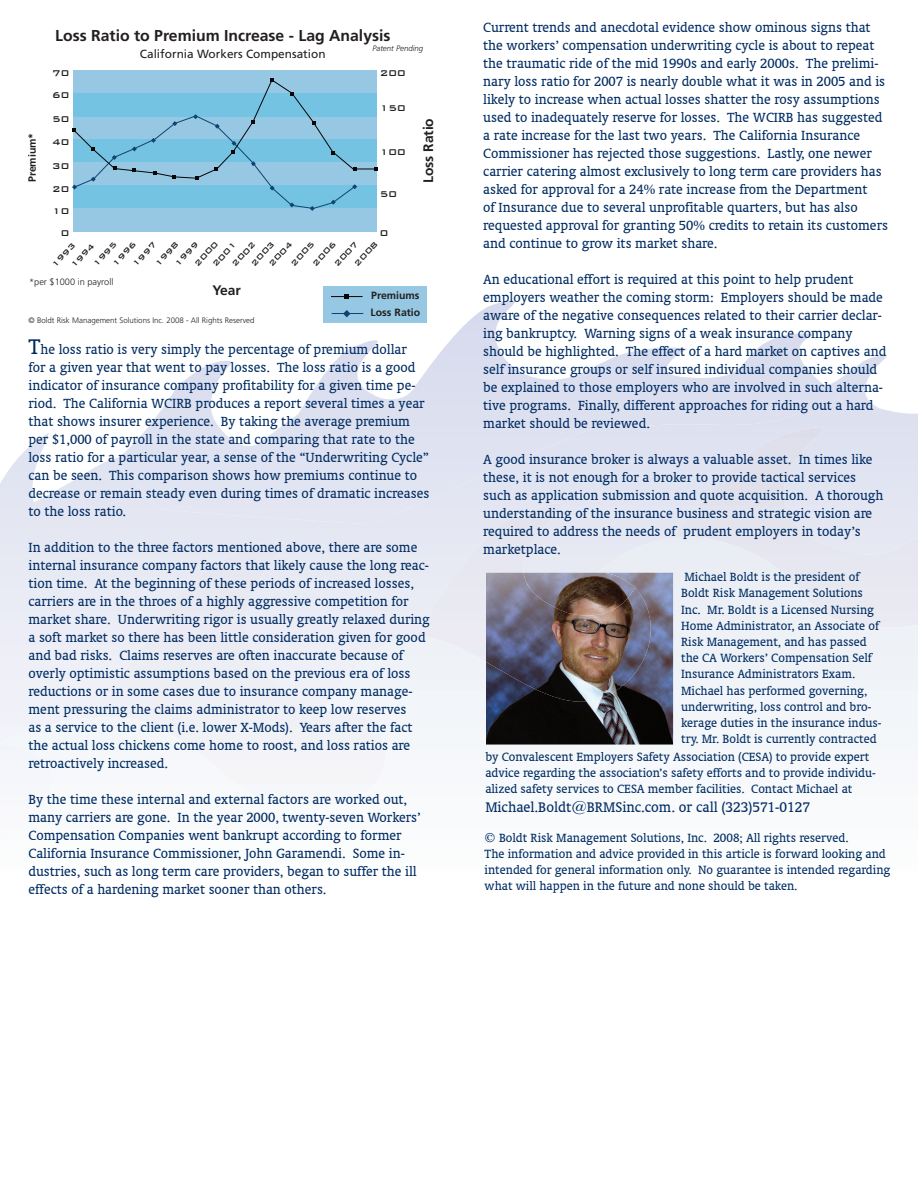
<style>
.page{position:relative;width:918px;height:1188px;background:#fff}
.page>*{position:absolute;margin:0;border:0;box-sizing:border-box;transform-origin:0 0}
.t1{font:15.75px "Oranda BT";color:#002c62}
.t2{font:700 15.75px "Frutiger LT Std";color:#231f20}
.t3{font:15px/18px "Oranda BT";color:#002c62}
.t4{font:700 13.8px "Frutiger LT Std";color:#231f20}
.t5{font:13.5px/16.2px "Oranda BT";color:#002c62}
.t6{font:11.85px "Frutiger LT Std";color:#231f20}
.t7{font:500 11.25px/23px "Bank Gothic";color:#231f20}
.t8{font:700 10.5px/17.1px "Frutiger LT Std";color:#231f20}
.t9{font:500 9.9px/15.1px "Bank Gothic";color:#231f20}
.t10{font:300 9.15px "Frutiger LT Std";color:#231f20}
.t11{font:300 7.95px "Frutiger LT Std";color:#231f20}
.t12{font:italic 300 7.95px "Frutiger LT Std";color:#231f20}
.s1{font-size:24px}
</style>
<div class="page">
<svg style="left:0;top:356px;width:918px;height:181px"></svg>
<svg style="left:115px;top:300px;width:729px;height:128px"></svg>
<div style="left:79px;top:428px;width:839px;height:109px;background:#e1e4f1"></div>
<svg style="left:0;top:537px;width:918px;height:224px"></svg>
<div style="left:73px;top:70px;width:303px;height:23px;background:#96c8e3"></div>
<div style="left:73px;top:208px;width:303px;height:24px;background:#96c8e3"></div>
<svg style="left:72px;top:78px;width:306px;height:133px;background:#81c1dd"></svg>
<div style="left:323px;top:286px;width:104px;height:37px;background:#96c8e3"></div>
<svg style="left:344px;top:294px;width:5px;height:5px"></svg>
<hr style="left:331px;top:296px;width:32px;height:1px;background:#040605">
<hr style="left:332px;top:313px;width:31px;height:1px;background:#104371">
<svg style="left:343px;top:310px;width:7px;height:7px"></svg>
<img style="left:486px;top:573px;width:130px;height:86px">
<img style="left:616px;top:616px;width:10px;height:43px">
<img style="left:603px;top:573px;width:57px;height:43px">
<img style="left:626px;top:616px;width:34px;height:86px">
<img style="left:486px;top:659px;width:140px;height:43px">
<p class="t8" style="left:24px;top:182px;width:51px;rotate:-90deg">Premium*</p>
<p class="t2" style="left:55px;top:27px;width:337px">Loss Ratio to Premium Increase - Lag Analysis</p>
<p class="t6" style="left:140px;top:47px;width:187px">California Workers Compensation</p>
<p class="t12" style="left:372px;top:45px;width:52px">Patent Pending</p>
<p class="t7" style="left:52px;top:61px;width:19px;line-height:22.4px">70<br>60</p>
<p class="t7" style="left:52px;top:107px;width:19px;text-align:right">50<br>40<br>30<br>20<br>10<br>0</p>
<p class="t7" style="left:380px;top:62px;width:27px">200</p>
<p class="t7" style="left:380px;top:96px;width:27px">150</p>
<p class="t7" style="left:380px;top:140px;width:27px">100</p>
<p class="t7" style="left:380px;top:183px;width:19px">50</p>
<p class="t7" style="left:380px;top:221px;width:10px">0</p>
<p class="t9" style="left:265px;top:260px;width:32px;rotate:-47deg">2004</p>
<p class="t9" style="left:287px;top:259px;width:32px;rotate:-47deg">2005</p>
<p class="t9" style="left:308px;top:259px;width:32px;rotate:-47deg">2006</p>
<p class="t9" style="left:330px;top:260px;width:32px;rotate:-47deg">2007</p>
<p class="t9" style="left:117px;top:250px;width:32px;text-indent:-13px;rotate:-47deg">1996<br>1997</p>
<p class="t9" style="left:151px;top:260px;width:32px;rotate:-47deg">1998</p>
<p class="t9" style="left:190px;top:259px;width:32px;rotate:-47deg">2000</p>
<p class="t9" style="left:350px;top:259px;width:32px;rotate:-47deg">2008</p>
<p class="t9" style="left:247px;top:259px;width:32px;rotate:-47deg">2003</p>
<p class="t9" style="left:67px;top:261px;width:32px;rotate:-47deg">1994</p>
<p class="t9" style="left:89px;top:260px;width:32px;rotate:-47deg">1995</p>
<p class="t9" style="left:170px;top:260px;width:32px;rotate:-47deg">1999</p>
<p class="t9" style="left:228px;top:260px;width:32px;rotate:-47deg">2002</p>
<p class="t9" style="left:48px;top:261px;width:32px;rotate:-47deg">1993</p>
<p class="t9" style="left:208px;top:260px;width:32px;rotate:-47deg">2001</p>
<p class="t4" style="left:420px;top:183px;width:67px;rotate:-90deg">Loss Ratio</p>
<p class="t10" style="left:29px;top:278px;width:86px">*per $1000 in payroll</p>
<p class="t11" style="left:29px;top:317px;width:228px">© Boldt Risk Management Solutions Inc. 2008 - All Rights Reserved</p>
<p class="t4" style="left:212px;top:282px;width:30px">Year</p>
<p class="t8" style="left:371px;top:287px;width:51px">Premiums<br>Loss Ratio</p>
<p class="t3" style="left:28px;top:340px;width:402px"><span class="s1">T</span>he loss ratio is very simply the percentage of premium dollar<br>for a given year that went to pay losses. The loss ratio is a good indicator of insurance company profitability for a given time pe&shy;riod. The California WCIRB produces a report several times a year that shows insurer experience. By taking the average premium per $1,000 of payroll in the state and comparing that rate to the loss ratio for a particular year, a sense of the “Underwriting Cycle” can be seen. This comparison shows how premiums continue to decrease or remain steady even during times of dramatic increases to the loss ratio.</p>
<p class="t3" style="left:28px;top:538px;width:403px">In addition to the three factors mentioned above, there are some internal insurance company factors that likely cause the long reac&shy;tion time. At the beginning of these periods of increased losses, carriers are in the throes of a highly aggressive competition for market share. Underwriting rigor is usually greatly relaxed during a soft market so there has been little consideration given for good and bad risks. Claims reserves are often inaccurate because of overly optimistic assumptions based on the previous era of loss reductions or in some cases due to insurance company manage&shy;ment pressuring the claims administrator to keep low reserves<br>as a service to the client (i.e. lower X-Mods). Years after the fact the actual loss chickens come home to roost, and loss ratios are retroactively increased.</p>
<p class="t3" style="left:28px;top:790px;width:394px">By the time these internal and external factors are worked out, many carriers are gone. In the year 2000, twenty-seven Workers’ Compensation Companies went bankrupt according to former California Insurance Commissioner, John Garamendi. Some in&shy;dustries, such as long term care providers, began to suffer the ill effects of a hardening market sooner than others.</p>
<p class="t3" style="left:483px;top:18px;width:406px">Current trends and anecdotal evidence show ominous signs that the workers’ compensation underwriting cycle is about to repeat the traumatic ride of the mid 1990s and early 2000s. The prelimi&shy;nary loss ratio for 2007 is nearly double what it was in 2005 and is likely to increase when actual losses shatter the rosy assumptions used to inadequately reserve for losses. The WCIRB has suggested a rate increase for the last two years. The California Insurance Commissioner has rejected those suggestions. Lastly, one newer carrier catering almost exclusively to long term care providers has asked for approval for a 24% rate increase from the Department<br>of Insurance due to several unprofitable quarters, but has also requested approval for granting 50% credits to retain its customers and continue to grow its market share.</p>
<p class="t3" style="left:483px;top:270px;width:405px">An educational effort is required at this point to help prudent employers weather the coming storm: Employers should be made aware of the negative consequences related to their carrier declar&shy;ing bankruptcy. Warning signs of a weak insurance company should be highlighted. The effect of a hard market on captives and self insurance groups or self insured individual companies should be explained to those employers who are involved in such alterna&shy;tive programs. Finally, different approaches for riding out a hard market should be reviewed.</p>
<p class="t3" style="left:483px;top:450px;width:402px">A good insurance broker is always a valuable asset. In times like these, it is not enough for a broker to provide tactical services such as application submission and quote acquisition. A thorough understanding of the insurance business and strategic vision are required to address the needs of prudent employers in today’s marketplace.</p>
<p class="t5" style="left:681px;top:569px;width:202px">Michael Boldt is the president of Boldt Risk Management Solutions Inc. Mr. Boldt is a Licensed Nursing Home Administrator, an Associate of Risk Management, and has passed the CA Workers’ Compensation Self Insurance Administrators Exam.<br>Michael has performed governing, underwriting, loss control and bro&shy;kerage duties in the insurance indus&shy;try. Mr. Boldt is currently contracted</p>
<p class="t5" style="left:485px;top:748px;width:392px">by Convalescent Employers Safety Association (CESA) to provide expert advice regarding the association’s safety efforts and to provide individu&shy;alized safety services to CESA member facilities. Contact Michael at</p>
<p class="t1" style="left:485px;top:798px;width:326px">Michael.Boldt@BRMSinc.com. or call (323)571-0127</p>
<p class="t5" style="left:485px;top:829px;width:407px">© Boldt Risk Management Solutions, Inc. 2008; All rights reserved.<br>The information and advice provided in this article is forward looking and intended for general information only. No guarantee is intended regarding what will happen in the future and none should be taken.</p>
</div>
